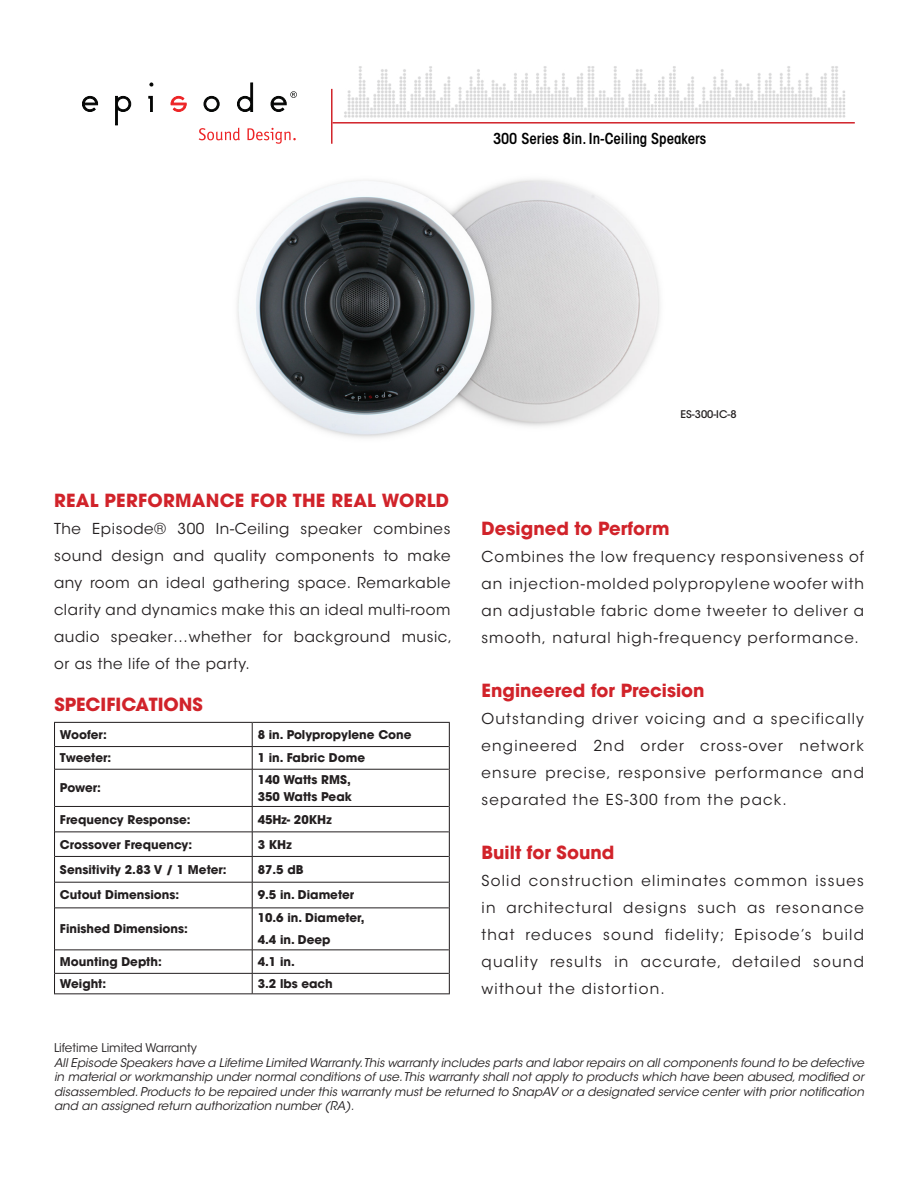
<style>
.page{position:relative;width:918px;height:1188px;background:#fff}
.page>*{position:absolute;margin:0;border:0;box-sizing:border-box;transform-origin:0 0}
.t1{font:700 18px "ITC Avant Garde Std";color:#d1232a}
.t2{font:15px/27px "ITC Avant Garde Std";letter-spacing:.07em;color:#231f20;text-align:justify}
.t3{font:600 condensed 15px "ITC Avant Garde Std";color:#000}
.t4{font:italic 12px/14.4px "ITC Avant Garde Std";color:#231f20;text-align:justify}
.t5{font:700 12px/17.4px "ITC Avant Garde Std";color:#231f20}
.t6{font:12px "ITC Avant Garde Std";color:#231f20}
.t7{font:500 10.5px "ITC Avant Garde Std";color:#231f20}
</style>
<div class="page">
<hr style="left:333px;top:122px;width:522px;height:2px;background:#d1232a">
<hr style="left:331px;top:89px;width:2px;height:55px;background:#d1232a">
<svg style="left:82px;top:96px;width:16px;height:16px"></svg>
<svg style="left:115px;top:96px;width:16px;height:30px"></svg>
<svg style="left:148px;top:83px;width:6px;height:29px"></svg>
<svg style="left:170px;top:96px;width:17px;height:16px"></svg>
<svg style="left:203px;top:96px;width:17px;height:16px"></svg>
<svg style="left:237px;top:83px;width:16px;height:29px"></svg>
<svg style="left:270px;top:91px;width:27px;height:21px"></svg>
<svg style="left:199px;top:128px;width:41px;height:12px"></svg>
<svg style="left:247px;top:128px;width:49px;height:16px"></svg>
<img style="left:336px;top:66px;width:519px;height:58px">
<hr style="left:54px;top:722px;width:198px;height:1px;background:#231f20">
<hr style="left:252px;top:722px;width:198px;height:1px;background:#231f20">
<svg style="left:54px;top:723px;width:1px;height:46px"></svg>
<svg style="left:449px;top:723px;width:1px;height:46px"></svg>
<hr style="left:54px;top:769px;width:1px;height:37px;background:#231f20">
<hr style="left:449px;top:769px;width:1px;height:37px;background:#231f20">
<svg style="left:54px;top:806px;width:1px;height:102px"></svg>
<svg style="left:449px;top:806px;width:1px;height:102px"></svg>
<hr style="left:54px;top:908px;width:1px;height:42px;background:#231f20">
<hr style="left:449px;top:908px;width:1px;height:42px;background:#231f20">
<svg style="left:54px;top:950px;width:1px;height:44px"></svg>
<svg style="left:449px;top:950px;width:1px;height:44px"></svg>
<hr style="left:55px;top:746px;width:197px;height:1px;background:#231f20">
<hr style="left:252px;top:746px;width:197px;height:1px;background:#231f20">
<svg style="left:252px;top:723px;width:1px;height:46px"></svg>
<hr style="left:55px;top:769px;width:197px;height:1px;background:#231f20">
<hr style="left:252px;top:769px;width:197px;height:1px;background:#231f20">
<hr style="left:252px;top:769px;width:1px;height:37px;background:#231f20">
<hr style="left:55px;top:806px;width:197px;height:1px;background:#231f20">
<hr style="left:252px;top:806px;width:197px;height:1px;background:#231f20">
<hr style="left:55px;top:832px;width:197px;height:1px;background:#231f20">
<hr style="left:252px;top:832px;width:197px;height:1px;background:#231f20">
<hr style="left:55px;top:856px;width:197px;height:1px;background:#231f20">
<hr style="left:252px;top:856px;width:197px;height:1px;background:#231f20">
<hr style="left:55px;top:882px;width:197px;height:1px;background:#231f20">
<hr style="left:252px;top:882px;width:197px;height:1px;background:#231f20">
<svg style="left:252px;top:807px;width:1px;height:101px"></svg>
<hr style="left:55px;top:908px;width:197px;height:1px;background:#231f20">
<hr style="left:252px;top:908px;width:197px;height:1px;background:#231f20">
<hr style="left:252px;top:908px;width:1px;height:42px;background:#231f20">
<hr style="left:55px;top:950px;width:197px;height:1px;background:#231f20">
<hr style="left:252px;top:950px;width:197px;height:1px;background:#231f20">
<hr style="left:55px;top:973px;width:197px;height:1px;background:#231f20">
<hr style="left:252px;top:973px;width:197px;height:1px;background:#231f20">
<svg style="left:252px;top:950px;width:1px;height:44px"></svg>
<hr style="left:54px;top:994px;width:198px;height:1px;background:#231f20">
<hr style="left:252px;top:994px;width:198px;height:1px;background:#231f20">
<img style="left:237px;top:179px;width:423px;height:259px">
<p class="t3" style="left:493px;top:129px;width:215px">300 Series 8in. In-Ceiling Speakers</p>
<p class="t7" style="left:681px;top:408px;width:58px">ES-300-IC-8</p>
<p class="t1" style="left:54px;top:489px;width:397px">REAL PERFORMANCE FOR THE REAL WORLD</p>
<p class="t2" style="left:54px;top:516px;width:400px">The Episode® 300 In-Ceiling speaker combines sound design and quality components to make any room an ideal gathering space. Remarkable clarity and dynamics make this an ideal multi-room audio speaker…whether for background music, or as the life of the party.</p>
<p class="t1" style="left:482px;top:516px;width:189px">Designed to Perform</p>
<p class="t2" style="left:482px;top:543px;width:384px">Combines the low frequency responsiveness of an injection-molded polypropylene woofer with an adjustable fabric dome tweeter to deliver a smooth, natural high-frequency performance.</p>
<p class="t1" style="left:482px;top:678px;width:224px">Engineered for Precision</p>
<p class="t2" style="left:482px;top:705px;width:384px">Outstanding driver voicing and a specifically engineered 2nd order cross-over network ensure precise, responsive performance and separated the ES-300 from the pack.</p>
<p class="t1" style="left:482px;top:840px;width:134px">Built for Sound</p>
<p class="t2" style="left:482px;top:867px;width:384px">Solid construction eliminates common issues in architectural designs such as resonance that reduces sound fidelity; Episode’s build quality results in accurate, detailed sound without the distortion.</p>
<p class="t1" style="left:54px;top:693px;width:150px">SPECIFICATIONS</p>
<p class="t5" style="left:60px;top:726px;width:48px">Woofer:</p>
<p class="t5" style="left:258px;top:726px;width:155px">8 in. Polypropylene Cone</p>
<p class="t5" style="left:60px;top:749px;width:53px">Tweeter:</p>
<p class="t5" style="left:258px;top:749px;width:109px">1 in. Fabric Dome</p>
<p class="t5" style="left:60px;top:779px;width:42px">Power:</p>
<p class="t5" style="left:258px;top:770px;width:96px">140 Watts RMS,<br>350 Watts Peak</p>
<p class="t5" style="left:60px;top:810px;width:132px">Frequency Response:</p>
<p class="t5" style="left:258px;top:810px;width:75px">45Hz- 20KHz</p>
<p class="t5" style="left:60px;top:835px;width:134px">Crossover Frequency:</p>
<p class="t5" style="left:258px;top:835px;width:35px">3 KHz</p>
<p class="t5" style="left:60px;top:860px;width:168px">Sensitivity 2.83 V / 1 Meter:</p>
<p class="t5" style="left:258px;top:860px;width:47px">87.5 dB</p>
<p class="t5" style="left:60px;top:886px;width:121px">Cutout Dimensions:</p>
<p class="t5" style="left:258px;top:886px;width:98px">9.5 in. Diameter</p>
<p class="t5" style="left:60px;top:920px;width:129px">Finished Dimensions:</p>
<p class="t5" style="left:258px;top:907px;width:108px;line-height:22.2px">10.6 in. Diameter,<br>4.4 in. Deep</p>
<p class="t5" style="left:60px;top:953px;width:103px">Mounting Depth:</p>
<p class="t5" style="left:258px;top:953px;width:39px">4.1 in.</p>
<p class="t5" style="left:60px;top:975px;width:48px">Weight:</p>
<p class="t5" style="left:258px;top:975px;width:77px">3.2 lbs each</p>
<p class="t6" style="left:54px;top:1041px;width:145px">Lifetime Limited Warranty</p>
<p class="t4" style="left:54px;top:1055px;width:812px">All Episode Speakers have a Lifetime Limited Warranty.This warranty includes parts and labor repairs on all components found to be defective in material or workmanship under normal conditions of use. This warranty shall not apply to products which have been abused, modified or disassembled. Products to be repaired under this warranty must be returned to SnapAV or a designated service center with prior notification and an assigned return authorization number (RA).</p>
</div>
